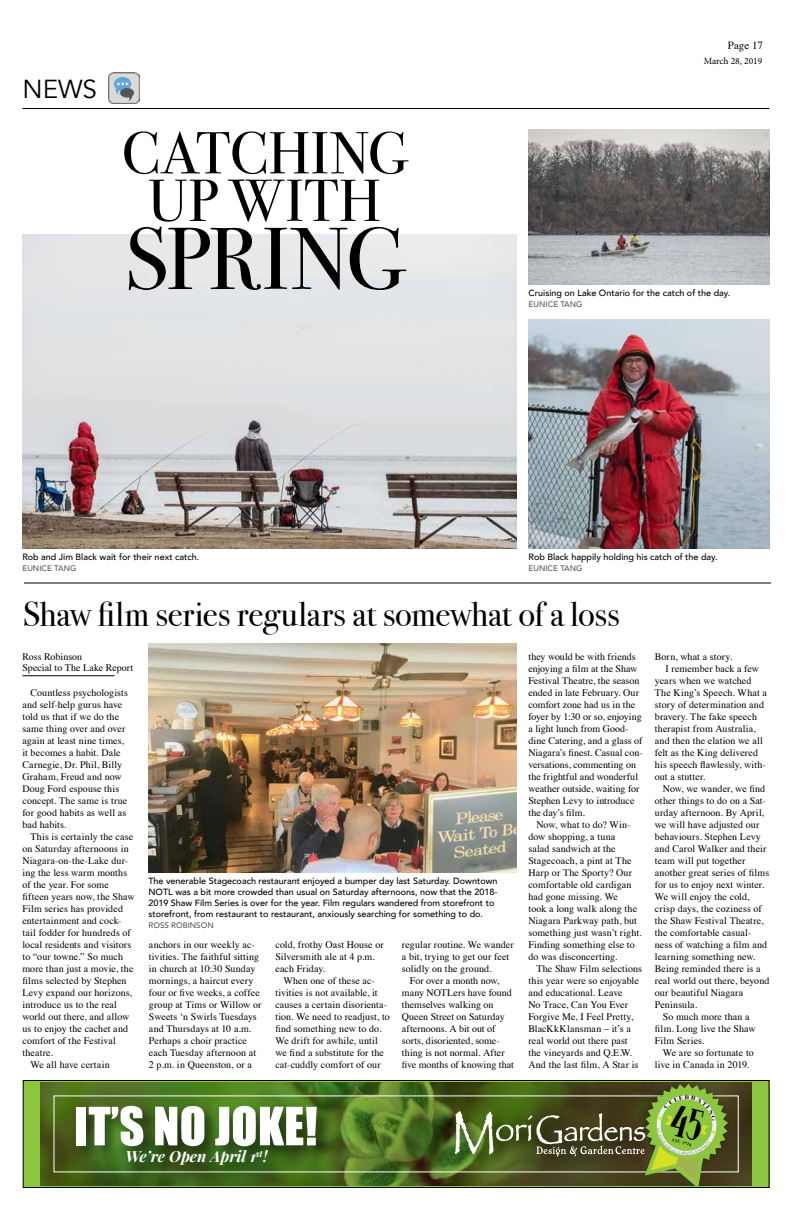
<style>
.page{position:relative;width:792px;height:1224px;background:#fff}
.page>*{position:absolute;margin:0;border:0;box-sizing:border-box;transform-origin:0 0}
.t1{font:88px "Bodoni Svty Two ITCTT";letter-spacing:-.02em;color:#000}
.t2{font:59.4px/47.5px "Bodoni Svty Two ITCTT";color:#000;text-align:center}
.t3{font:35px "Bodoni Svty Two ITCTT";letter-spacing:-.005em;color:#000}
.t4{font:26px "Avenir";color:#000}
.t5{font:italic 700 15.4px "Playfair Display";color:#fff}
.t6{font:11px "Times";color:#000}
.t7{font:10px/12px "Times";letter-spacing:.01em;color:#000}
.t8{font:9.5px "Minion Pro";letter-spacing:-.005em;color:#000}
.t9{font:500 9px/11px "Avenir";color:#000}
.t10{font:500 8px "Avenir";color:#58595b}
.t11{font:900 4px "Cheque";color:#000}
</style>
<div class="page">
<hr style="left:22px;top:108px;width:747px;height:1px;background:#000">
<img style="left:109px;top:72px;width:31px;height:31px">
<svg style="left:25px;top:1082px;width:743px;height:104px;background:#5a7b2a"></svg>
<img style="left:448px;top:1103px;width:7px;height:75px">
<img style="left:69px;top:1098px;width:269px;height:88px">
<svg style="left:155px;top:1106px;width:49px;height:40px"></svg>
<div style="left:76px;top:1107px;width:10px;height:38px;background:#fff"></div>
<svg style="left:215px;top:1106px;width:102px;height:41px"></svg>
<svg style="left:89px;top:1105px;width:55px;height:42px"></svg>
<img style="left:731px;top:1082px;width:7px;height:95px">
<div style="left:23px;top:1080px;width:747px;height:108px;border:1px solid #000"></div>
<hr style="left:22px;top:676px;width:92px;height:1px;background:#000">
<hr style="left:24px;top:582px;width:747px;height:2px;background:#000">
<img style="left:22px;top:234px;width:494px;height:315px">
<img style="left:529px;top:320px;width:241px;height:229px">
<img style="left:149px;top:643px;width:368px;height:230px">
<img style="left:529px;top:129px;width:241px;height:155px">
<svg style="left:455px;top:1081px;width:276px;height:106px;background:#647136"></svg>
<p class="t6" style="left:728px;top:35px;width:37px">Page 17</p>
<h3 class="t4" style="left:22px;top:74px;width:76px">NEWS</h3>
<h2 class="t2" style="left:122px;top:123px;width:287px">CATCHING<br>UP WITH</h2>
<h1 class="t1" style="left:124px;top:187px;width:281px">SPRING</h1>
<p class="t9" style="left:22px;top:551px;width:178px">Rob and Jim Black wait for their next catch.</p>
<p class="t10" style="left:22px;top:561px;width:55px">EUNICE TANG</p>
<p class="t8" style="left:704px;top:54px;width:60px">March 28, 2019</p>
<p class="t9" style="left:529px;top:287px;width:203px">Cruising on Lake Ontario for the catch of the day.</p>
<p class="t10" style="left:529px;top:297px;width:55px">EUNICE TANG</p>
<p class="t9" style="left:529px;top:551px;width:191px">Rob Black happily holding his catch of the day.</p>
<p class="t10" style="left:529px;top:561px;width:55px">EUNICE TANG</p>
<h3 class="t3" style="left:23px;top:585px;width:598px">Shaw film series regulars at somewhat of a loss</h3>
<p class="t7" style="left:22px;top:650px;width:112px;line-height:11px">Ross Robinson<br>Special to The Lake Report</p>
<p class="t7" style="left:22px;top:686px;width:107px;text-indent:8px">Countless psychologists and self-help gurus have told us that if we do the same thing over and over again at least nine times, it becomes a habit. Dale<br>Carnegie, Dr. Phil, Billy<br>Graham, Freud and now<br>Doug Ford espouse this concept. The same is true for good habits as well as bad habits.</p>
<p class="t7" style="left:30px;top:830px;width:104px">This is certainly the case</p>
<p class="t7" style="left:22px;top:842px;width:108px">on Saturday afternoons in</p>
<p class="t7" style="left:22px;top:854px;width:107px">Niagara-on-the-Lake dur-</p>
<p class="t7" style="left:22px;top:866px;width:106px">ing the less warm months</p>
<p class="t7" style="left:22px;top:878px;width:88px">of the year. For some</p>
<p class="t7" style="left:22px;top:890px;width:114px">fifteen years now, the Shaw</p>
<p class="t7" style="left:22px;top:902px;width:102px">Film series has provided</p>
<p class="t7" style="left:22px;top:914px;width:101px">entertainment and cock-</p>
<p class="t7" style="left:22px;top:926px;width:110px">tail fodder for hundreds of</p>
<p class="t7" style="left:22px;top:938px;width:110px">local residents and visitors</p>
<p class="t7" style="left:22px;top:950px;width:102px">to “our towne.” So much</p>
<p class="t7" style="left:22px;top:962px;width:113px">more than just a movie, the</p>
<p class="t7" style="left:22px;top:974px;width:106px">films selected by Stephen</p>
<p class="t7" style="left:22px;top:986px;width:111px">Levy expand our horizons,</p>
<p class="t7" style="left:22px;top:998px;width:96px">introduce us to the real</p>
<p class="t7" style="left:22px;top:1010px;width:108px">world out there, and allow</p>
<p class="t7" style="left:22px;top:1022px;width:107px">us to enjoy the cachet and</p>
<p class="t7" style="left:22px;top:1034px;width:95px">comfort of the Festival</p>
<p class="t7" style="left:22px;top:1046px;width:32px">theatre.</p>
<p class="t7" style="left:30px;top:1058px;width:81px">We all have certain</p>
<p class="t9" style="left:148px;top:875px;width:351px">The venerable Stagecoach restaurant enjoyed a bumper day last Saturday. Downtown NOTL was a bit more crowded than usual on Saturday afternoons, now that the 2018- 2019 Shaw Film Series is over for the year. Film regulars wandered from storefront to storefront, from restaurant to restaurant, anxiously searching for something to do.</p>
<p class="t10" style="left:148px;top:918px;width:67px">ROSS ROBINSON</p>
<p class="t7" style="left:149px;top:938px;width:114px">anchors in our weekly ac&shy;tivities. The faithful sitting in church at 10:30 Sunday mornings, a haircut every four or five weeks, a coffee group at Tims or Willow or<br>Sweets ‘n Swirls Tuesdays and Thursdays at 10 a.m.<br>Perhaps a choir practice each Tuesday afternoon at<br>2 p.m. in Queenston, or a</p>
<p class="t7" style="left:275px;top:938px;width:110px">cold, frothy Oast House or<br>Silversmith ale at 4 p.m. each Friday.</p>
<p class="t7" style="left:275px;top:974px;width:116px;text-indent:8px">When one of these ac&shy;tivities is not available, it causes a certain disorienta&shy;tion. We need to readjust, to find something new to do.<br>We drift for awhile, until we find a substitute for the cat-cuddly comfort of our</p>
<p class="t7" style="left:402px;top:938px;width:113px">regular routine. We wander a bit, trying to get our feet solidly on the ground.</p>
<p class="t7" style="left:402px;top:974px;width:114px;text-indent:8px">For over a month now, many NOTLers have found themselves walking on<br>Queen Street on Saturday afternoons. A bit out of sorts, disoriented, some&shy;thing is not normal. After five months of knowing that</p>
<p class="t7" style="left:528px;top:650px;width:116px">they would be with friends enjoying a film at the Shaw<br>Festival Theatre, the season ended in late February. Our comfort zone had us in the foyer by 1:30 or so, enjoying a light lunch from Good&shy;dine Catering, and a glass of<br>Niagara’s finest. Casual con&shy;versations, commenting on the frightful and wonderful weather outside, waiting for<br>Stephen Levy to introduce the day’s film.</p>
<p class="t7" style="left:528px;top:818px;width:115px;text-indent:8px">Now, what to do? Win&shy;dow shopping, a tuna<br>salad sandwich at the<br>Stagecoach, a pint at The<br>Harp or The Sporty? Our comfortable old cardigan had gone missing. We<br>took a long walk along the<br>Niagara Parkway path, but something just wasn’t right.<br>Finding something else to do was disconcerting.</p>
<p class="t7" style="left:528px;top:962px;width:115px;text-indent:8px">The Shaw Film selections this year were so enjoyable and educational. Leave<br>No Trace, Can You Ever<br>Forgive Me, I Feel Pretty,<br>BlacKkKlansman – it’s a real world out there past the vineyards and Q.E.W.<br>And the last film, A Star is</p>
<p class="t7" style="left:655px;top:650px;width:79px">Born, what a story.</p>
<p class="t7" style="left:666px;top:662px;width:95px">I remember back a few</p>
<p class="t7" style="left:655px;top:674px;width:98px">years when we watched</p>
<p class="t7" style="left:655px;top:686px;width:114px">The King’s Speech. What a</p>
<p class="t7" style="left:655px;top:698px;width:111px">story of determination and</p>
<p class="t7" style="left:655px;top:710px;width:104px">bravery. The fake speech</p>
<p class="t7" style="left:655px;top:722px;width:102px">therapist from Australia,</p>
<p class="t7" style="left:655px;top:734px;width:109px">and then the elation we all</p>
<p class="t7" style="left:655px;top:746px;width:105px">felt as the King delivered</p>
<p class="t7" style="left:655px;top:758px;width:112px">his speech flawlessly, with-</p>
<p class="t7" style="left:655px;top:770px;width:52px">out a stutter.</p>
<p class="t7" style="left:663px;top:782px;width:104px">Now, we wander, we find</p>
<p class="t7" style="left:655px;top:794px;width:112px">other things to do on a Sat-</p>
<p class="t7" style="left:655px;top:806px;width:111px">urday afternoon. By April,</p>
<p class="t7" style="left:655px;top:818px;width:106px">we will have adjusted our</p>
<p class="t7" style="left:655px;top:830px;width:108px">behaviours. Stephen Levy</p>
<p class="t7" style="left:655px;top:842px;width:113px">and Carol Walker and their</p>
<p class="t7" style="left:655px;top:854px;width:92px">team will put together</p>
<p class="t7" style="left:655px;top:866px;width:116px">another great series of films</p>
<p class="t7" style="left:655px;top:878px;width:111px">for us to enjoy next winter.</p>
<p class="t7" style="left:655px;top:890px;width:96px">We will enjoy the cold,</p>
<p class="t7" style="left:655px;top:902px;width:108px">crisp days, the coziness of</p>
<p class="t7" style="left:655px;top:914px;width:110px">the Shaw Festival Theatre,</p>
<p class="t7" style="left:655px;top:926px;width:98px">the comfortable casual-</p>
<p class="t7" style="left:655px;top:938px;width:114px">ness of watching a film and</p>
<p class="t7" style="left:655px;top:950px;width:102px">learning something new.</p>
<p class="t7" style="left:655px;top:962px;width:107px">Being reminded there is a</p>
<p class="t7" style="left:655px;top:974px;width:116px">real world out there, beyond</p>
<p class="t7" style="left:655px;top:986px;width:90px">our beautiful Niagara</p>
<p class="t7" style="left:655px;top:998px;width:44px">Peninsula.</p>
<p class="t7" style="left:663px;top:1010px;width:88px">So much more than a</p>
<p class="t7" style="left:655px;top:1022px;width:102px">film. Long live the Shaw</p>
<p class="t7" style="left:655px;top:1034px;width:51px">Film Series.</p>
<p class="t7" style="left:663px;top:1046px;width:93px">We are so fortunate to</p>
<p class="t7" style="left:655px;top:1058px;width:96px">live in Canada in 2019.</p>
<h3 class="t5" style="left:126px;top:1145px;width:143px">We’re Open April 1<sup>st</sup>!</h3>
<p class="t11" style="left:673px;top:1138px;width:21px;rotate:15deg">est. 1974</p>
</div>
